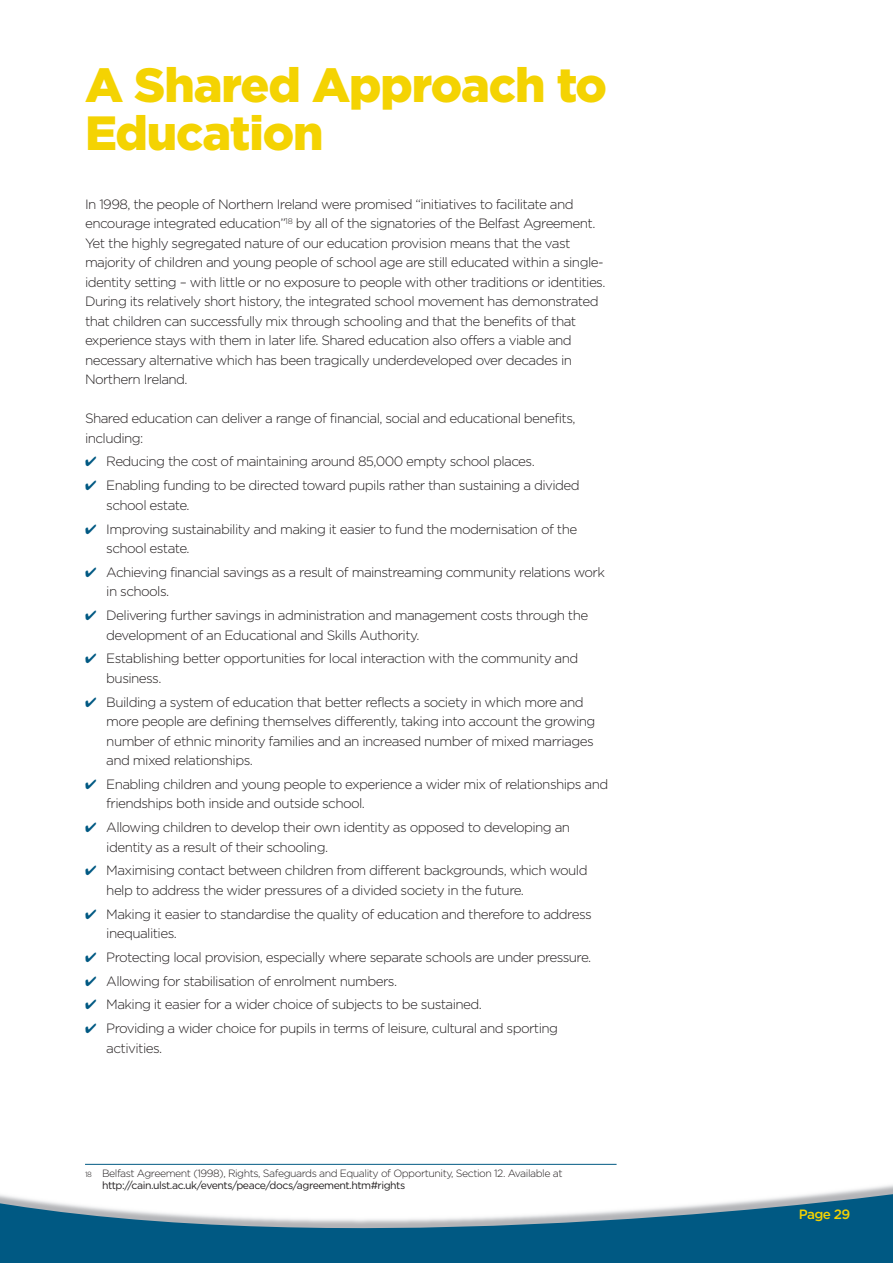
<style>
.page{position:relative;width:893px;height:1263px;background:#fff}
.page>*{position:absolute;margin:0;border:0;box-sizing:border-box;transform-origin:0 0}
.t1{font:900 48px/48px "Gotham HTF";letter-spacing:-.025em;color:#f4d302}
.t2{font:300 13.5px/19.5px "Gotham HTF";letter-spacing:-.045em;color:#231f20}
.t3{font:500 13.5px "Gotham HTF";letter-spacing:-.045em;color:#f4d302}
.t4{font:300 10.5px/12px "Gotham HTF";letter-spacing:-.045em;color:#231f20}
.s1{color:#005983}
.s2{font-size:7.5px}
.s3{font-weight:400}
</style>
<div class="page">
<svg style="left:0;top:1163px;width:893px;height:100px"></svg>
<hr style="left:85px;top:1164px;width:532px;height:1px;background:#005983">
<h1 class="t1" style="left:85px;top:62px;width:523px">A Shared Approach to<br>Education</h1>
<p class="t2" style="left:85px;top:194px;width:522px">In 1998, the people of Northern Ireland were promised “initiatives to facilitate and encourage integrated education”<sup>18</sup> by all of the signatories of the Belfast Agreement.<br>Yet the highly segregated nature of our education provision means that the vast majority of children and young people of school age are still educated within a single&shy;identity setting – with little or no exposure to people with other traditions or identities.<br>During its relatively short history, the integrated school movement has demonstrated that children can successfully mix through schooling and that the benefits of that experience stays with them in later life. Shared education also offers a viable and necessary alternative which has been tragically underdeveloped over decades in Northern Ireland.</p>
<p class="t2" style="left:85px;top:409px;width:492px">Shared education can deliver a range of financial, social and educational benefits, including:</p>
<p class="t2" style="left:85px;top:452px;width:451px"><span class="s1">✔</span> Reducing the cost of maintaining around 85,000 empty school places.</p>
<p class="t2" style="left:106px;top:476px;width:475px;text-indent:-21px"><span class="s1">✔</span> Enabling funding to be directed toward pupils rather than sustaining a divided school estate.</p>
<p class="t2" style="left:106px;top:519px;width:472px;text-indent:-21px"><span class="s1">✔</span> Improving sustainability and making it easier to fund the modernisation of the school estate.</p>
<p class="t2" style="left:106px;top:562px;width:500px;text-indent:-21px"><span class="s1">✔</span> Achieving financial savings as a result of mainstreaming community relations work in schools.</p>
<p class="t2" style="left:106px;top:606px;width:484px;text-indent:-21px"><span class="s1">✔</span> Delivering further savings in administration and management costs through the development of an Educational and Skills Authority.</p>
<p class="t2" style="left:106px;top:649px;width:474px;text-indent:-21px"><span class="s1">✔</span> Establishing better opportunities for local interaction with the community and business.</p>
<p class="t2" style="left:106px;top:692px;width:491px;text-indent:-21px"><span class="s1">✔</span> Building a system of education that better reflects a society in which more and more people are defining themselves differently, taking into account the growing number of ethnic minority families and an increased number of mixed marriages and mixed relationships.</p>
<p class="t2" style="left:106px;top:774px;width:503px;text-indent:-21px"><span class="s1">✔</span> Enabling children and young people to experience a wider mix of relationships and friendships both inside and outside school.</p>
<p class="t2" style="left:106px;top:818px;width:465px;text-indent:-21px"><span class="s1">✔</span> Allowing children to develop their own identity as opposed to developing an identity as a result of their schooling.</p>
<p class="t2" style="left:106px;top:861px;width:483px;text-indent:-21px"><span class="s1">✔</span> Maximising contact between children from different backgrounds, which would help to address the wider pressures of a divided society in the future.</p>
<p class="t2" style="left:106px;top:904px;width:487px;text-indent:-21px"><span class="s1">✔</span> Making it easier to standardise the quality of education and therefore to address inequalities.</p>
<p class="t2" style="left:85px;top:947px;width:508px"><span class="s1">✔</span> Protecting local provision, especially where separate schools are under pressure.</p>
<p class="t2" style="left:85px;top:971px;width:314px"><span class="s1">✔</span> Allowing for stabilisation of enrolment numbers.</p>
<p class="t2" style="left:85px;top:995px;width:398px"><span class="s1">✔</span> Making it easier for a wider choice of subjects to be sustained.</p>
<p class="t2" style="left:106px;top:1019px;width:453px;text-indent:-21px"><span class="s1">✔</span> Providing a wider choice for pupils in terms of leisure, cultural and sporting activities.</p>
<p class="t4" style="left:102px;top:1167px;width:462px;text-indent:-17px"><span class="s2">18</span> Belfast Agreement (1998), Rights, Safeguards and Equality of Opportunity, Section 12. Available at <span class="s3">http://cain.ulst.ac.uk/events/peace/docs/agreement.htm#rights</span></p>
<p class="t3" style="left:799px;top:1206px;width:53px">Page 29</p>
</div>
